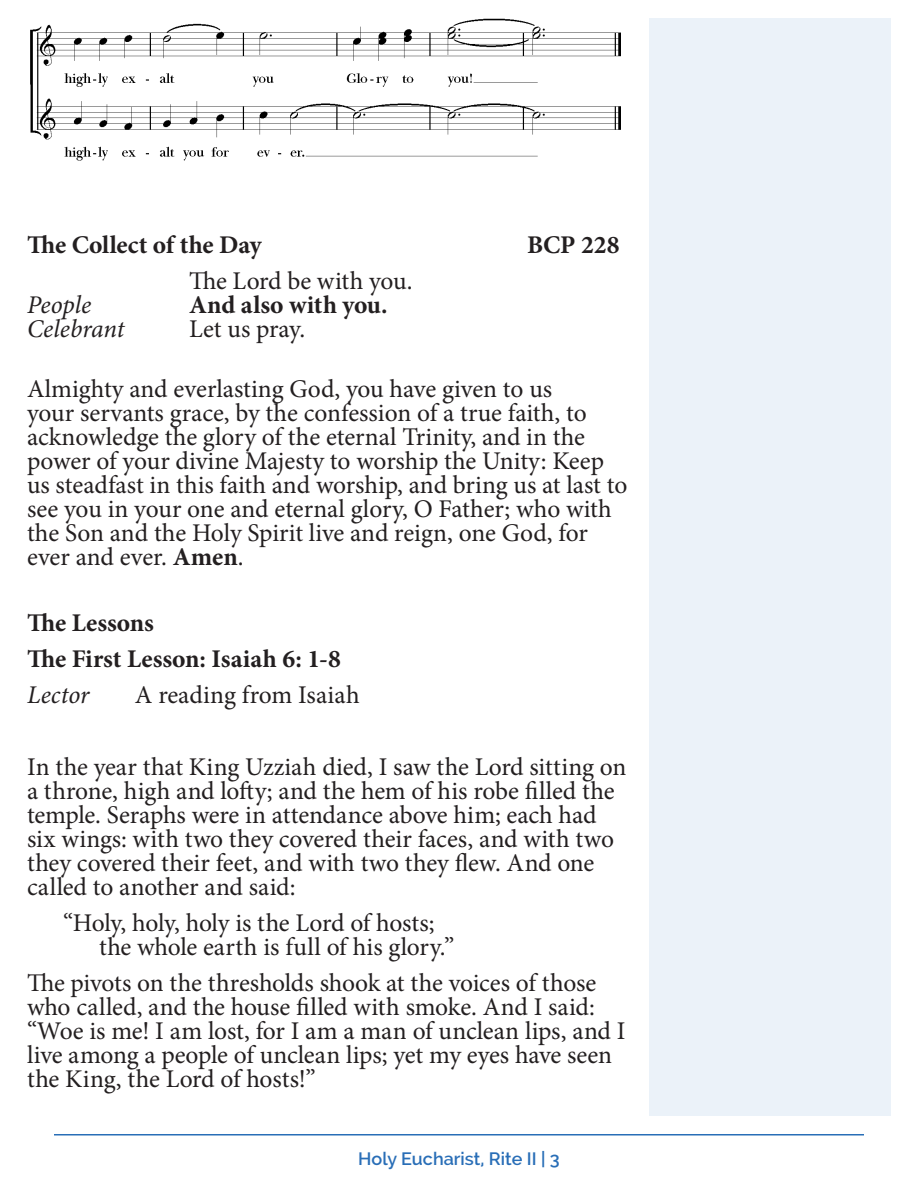
<style>
.page{position:relative;width:918px;height:1188px;background:#fff}
.page>*{position:absolute;margin:0;border:0;box-sizing:border-box;transform-origin:0 0}
.People{font:25.5px/24px "Minion Pro";letter-spacing:-.005em;color:#231f20}
.People-2{font:700 25.5px "Minion Pro";letter-spacing:-.005em;color:#231f20}
.People-3{font:italic 25.5px "Minion Pro";color:#231f20}
.Section_Header{font:700 25.5px "Minion Pro";color:#231f20}
.t1{font:600 18px "Raleway";color:#296eb7}
.s1{font-weight:700}
</style>
<div class="page">
<hr style="left:54px;top:1134px;width:810px;height:2px;background:#296eb7">
<div style="left:649px;top:18px;width:242px;height:1098px;background:#ebf2f9"></div>
<img style="left:30px;top:18px;width:591px;height:143px">
<p class="People-2" style="left:27px;top:226px;width:237px">The Collect of the Day</p>
<p class="People-2" style="left:527px;top:226px;width:94px">BCP 228</p>
<p class="People" style="left:189px;top:269px;width:225px">The Lord be with you.</p>
<p class="People-3" style="left:27px;top:287px;width:66px">People</p>
<p class="People-2" style="left:189px;top:286px;width:200px">And also with you.</p>
<p class="People-3" style="left:27px;top:311px;width:99px">Celebrant</p>
<p class="People" style="left:189px;top:317px;width:118px">Let us pray.</p>
<p class="People" style="left:27px;top:377px;width:602px">Almighty and everlasting God, you have given to us<br>your servants grace, by the confession of a true faith, to acknowledge the glory of the eternal Trinity, and in the power of your divine Majesty to worship the Unity: Keep us steadfast in this faith and worship, and bring us at last to see you in your one and eternal glory, O Father; who with the Son and the Holy Spirit live and reign, one God, for ever and ever. <span class="s1">Amen</span>.</p>
<p class="Section_Header" style="left:27px;top:604px;width:128px">The Lessons</p>
<p class="People-2" style="left:27px;top:640px;width:315px">The First Lesson: Isaiah 6: 1-8</p>
<p class="People-3" style="left:27px;top:677px;width:64px">Lector</p>
<p class="People" style="left:135px;top:683px;width:226px">A reading from Isaiah</p>
<p class="People" style="left:27px;top:755px;width:601px">In the year that King Uzziah died, I saw the Lord sitting on a throne, high and lofty; and the hem of his robe filled the temple. Seraphs were in attendance above him; each had six wings: with two they covered their faces, and with two they covered their feet, and with two they flew. And one called to another and said:</p>
<p class="People" style="left:99px;top:911px;width:357px;text-indent:-36px">“Holy, holy, holy is the Lord of hosts; the whole earth is full of his glory.”</p>
<p class="People" style="left:27px;top:971px;width:600px">The pivots on the thresholds shook at the voices of those who called, and the house filled with smoke. And I said: “Woe is me! I am lost, for I am a man of unclean lips, and I live among a people of unclean lips; yet my eyes have seen the King, the Lord of hosts!”</p>
<p class="t1" style="left:358px;top:1149px;width:203px">Holy Eucharist, Rite II | 3</p>
</div>
